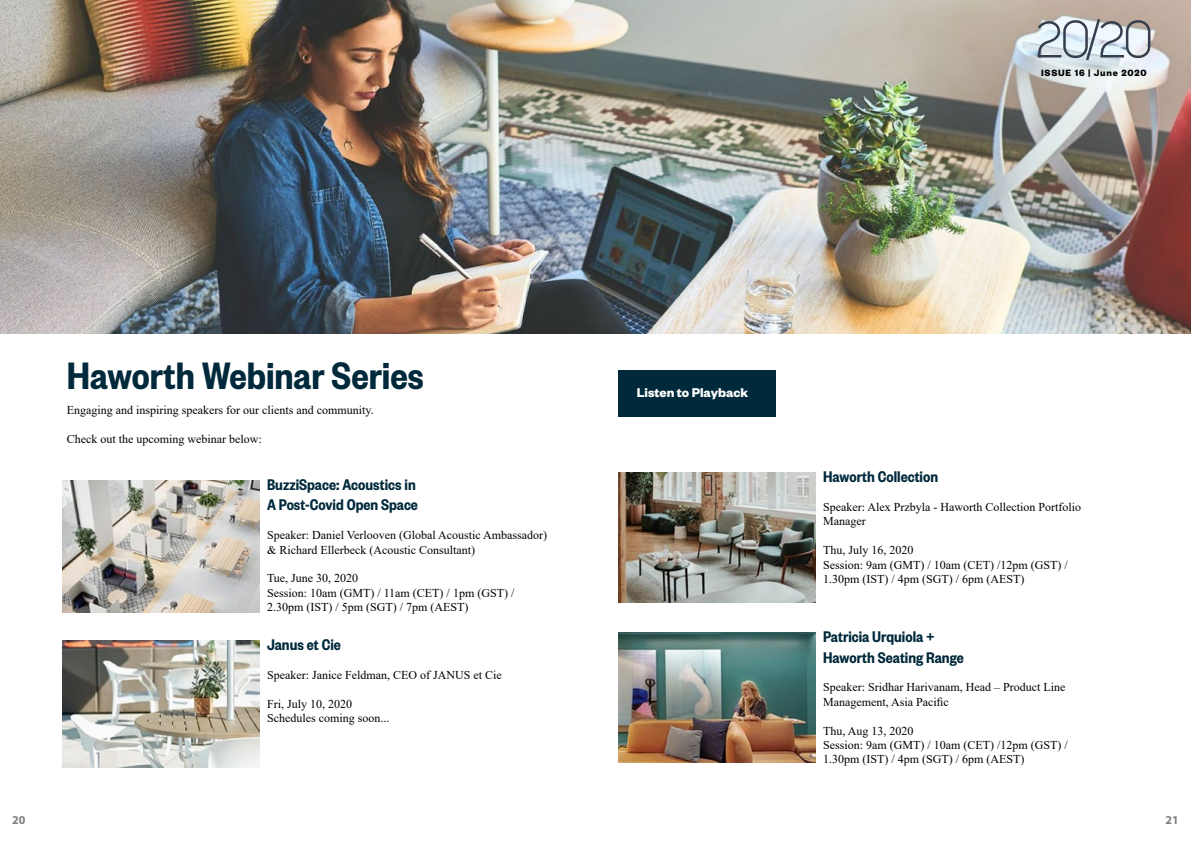
<style>
.page{position:relative;width:1191px;height:842px;background:#fff}
.page>*{position:absolute;margin:0;border:0;box-sizing:border-box;transform-origin:0 0}
.t1{font:600 42px "Founders Grotesk Cond";color:#00293b}
.t2{font:600 17px/20.4px "Founders Grotesk Cond";color:#00293b}
.t3{font:700 14px "Founders Grotesk";color:#fff}
.t4{font:12px/14.4px "Times New Roman";color:#000}
.t5{font:700 12px "Myriad Pro";color:#7c7e81}
.t6{font:700 10px "Founders Grotesk";letter-spacing:.08em;color:#000}
</style>
<div class="page">
<img style="left:0;top:0;width:1191px;height:334px">
<img style="left:62px;top:480px;width:198px;height:132px">
<img style="left:62px;top:640px;width:198px;height:127px">
<svg style="left:1035px;top:16px;width:116px;height:47px"></svg>
<img style="left:618px;top:472px;width:198px;height:131px">
<img style="left:618px;top:632px;width:198px;height:131px">
<div style="left:618px;top:370px;width:157px;height:46px;background:#00293b"></div>
<p class="t6" style="left:1041px;top:66px;width:107px">ISSUE 16 | June 2020</p>
<h1 class="t1" style="left:67px;top:350px;width:358px">Haworth Webinar Series</h1>
<p class="t4" style="left:67px;top:403px;width:308px">Engaging and inspiring speakers for our clients and community.</p>
<p class="t4" style="left:67px;top:431px;width:196px">Check out the upcoming webinar below:</p>
<h2 class="t2" style="left:267px;top:474px;width:152px">BuzziSpace: Acoustics in<br>A Post-Covid Open Space</h2>
<p class="t4" style="left:267px;top:528px;width:282px">Speaker: Daniel Verlooven (Global Acoustic Ambassador) &amp; Richard Ellerbeck (Acoustic Consultant)</p>
<p class="t4" style="left:267px;top:571px;width:249px">Tue, June 30, 2020<br>Session: 10am (GMT) / 11am (CET) / 1pm (GST) /<br>2.30pm (IST) / 5pm (SGT) / 7pm (AEST)</p>
<h2 class="t2" style="left:267px;top:634px;width:75px">Janus et Cie</h2>
<p class="t4" style="left:267px;top:667px;width:236px">Speaker: Janice Feldman, CEO of JANUS et Cie</p>
<p class="t4" style="left:267px;top:696px;width:124px">Fri, July 10, 2020<br>Schedules coming soon...</p>
<p class="t3" style="left:637px;top:384px;width:113px">Listen to Playback</p>
<h2 class="t2" style="left:823px;top:466px;width:117px">Haworth Collection</h2>
<p class="t4" style="left:823px;top:499px;width:259px">Speaker: Alex Przbyla - Haworth Collection Portfolio<br>Manager</p>
<p class="t4" style="left:823px;top:542px;width:246px">Thu, July 16, 2020<br>Session: 9am (GMT) / 10am (CET) /12pm (GST) /<br>1.30pm (IST) / 4pm (SGT) / 6pm (AEST)</p>
<h2 class="t2" style="left:823px;top:626px;width:142px">Patricia Urquiola +<br>Haworth Seating Range</h2>
<p class="t4" style="left:823px;top:680px;width:244px">Speaker: Sridhar Harivanam, Head – Product Line<br>Management, Asia Pacific</p>
<p class="t4" style="left:823px;top:723px;width:246px">Thu, Aug 13, 2020<br>Session: 9am (GMT) / 10am (CET) /12pm (GST) /<br>1.30pm (IST) / 4pm (SGT) / 6pm (AEST)</p>
<p class="t5" style="left:12px;top:812px;width:15px">20</p>
<p class="t5" style="left:1165px;top:812px;width:15px">21</p>
</div>
